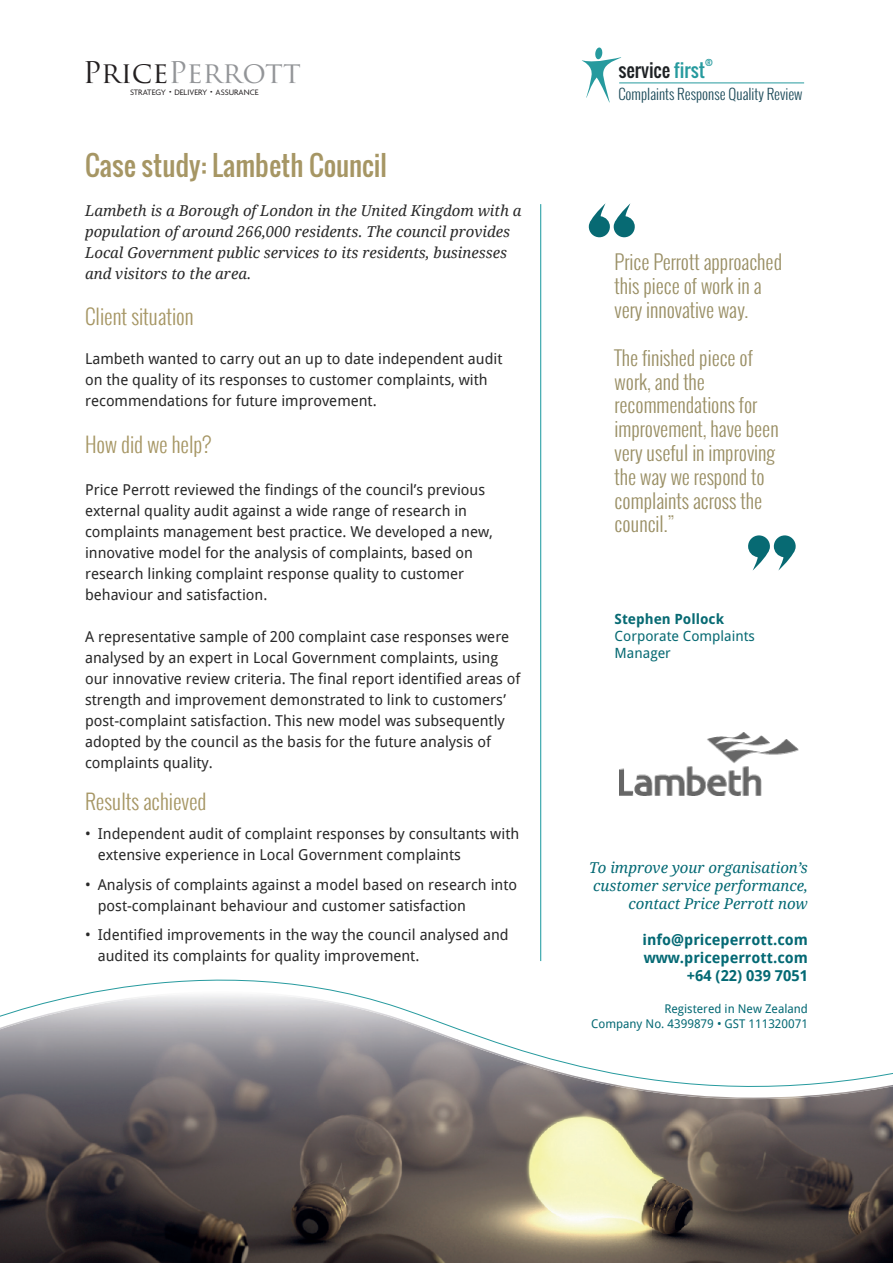
<style>
.page{position:relative;width:893px;height:1263px;background:#fff}
.page>*{position:absolute;margin:0;border:0;box-sizing:border-box;transform-origin:0 0}
.t1{font:29.1px "Trajan Pro";color:#939598}
.t2{font:27px "Oswald";color:#a69664}
.t3{font:300 21px "Oswald";color:#a69664}
.t4{font:300 19.8px/23.9px "Oswald";color:#9a8f65}
.t5{font:18.75px "Oswald";color:#1e2225}
.t6{font:15px/21px "Droid Sans";color:#292929}
.t7{font:italic 15px/21px "Droid Serif";color:#292929}
.t8{font:italic 15px/18px "Droid Serif";color:#046974;text-align:right}
.t9{font:700 15px/18px "Droid Sans";color:#046974;text-align:right}
.t10{font:300 14.55px "Oswald";color:#1c4a59}
.t11{font:14.25px/17px "Droid Sans";color:#076a73}
.t12{font:12px/14.4px "Droid Sans";color:#046974;text-align:right}
.t13{font:10.35px "Oswald";color:#269a9e}
.t14{font:8.55px "Agenda";color:#231f20}
.s1{color:#231f20}
.s2{font-family:"Koz Go Pr 6 N Regular 90 pv RKSJ H"}
.s3{color:#269a9e}
.s4{font-weight:700}
</style>
<div class="page">
<img style="left:31px;top:1121px;width:310px;height:113px">
<img style="left:341px;top:1121px;width:155px;height:113px">
<img style="left:496px;top:1121px;width:156px;height:113px">
<img style="left:860px;top:1121px;width:33px;height:142px">
<img style="left:652px;top:1121px;width:208px;height:113px">
<img style="left:0;top:1121px;width:31px;height:142px">
<img style="left:30px;top:1234px;width:830px;height:29px">
<svg style="left:0;top:937px;width:893px;height:184px"></svg>
<svg style="left:582px;top:47px;width:40px;height:56px"></svg>
<hr style="left:619px;top:83px;width:185px;height:1px;background:#269a9e">
<hr style="left:540px;top:204px;width:1px;height:757px;background:#16979e">
<img style="left:619px;top:732px;width:180px;height:63px">
<svg style="left:589px;top:203px;width:46px;height:34px"></svg>
<svg style="left:748px;top:535px;width:48px;height:35px"></svg>
<p class="t1" style="left:83px;top:54px;width:220px"><span class="s1">Price</span>Perrott</p>
<p class="t14" style="left:130px;top:87px;width:130px">STRATEGY <span class="s2">・</span> DELIVERY <span class="s2">・</span> ASSURANCE</p>
<p class="t2" style="left:85px;top:145px;width:303px">Case study: Lambeth Council</p>
<p class="t7" style="left:85px;top:200px;width:438px">Lambeth is a Borough of London in the United Kingdom with a population of around 266,000 residents. The council provides Local Government public services to its residents, businesses and visitors to the area.</p>
<p class="t3" style="left:85px;top:301px;width:110px">Client situation</p>
<p class="t6" style="left:85px;top:348px;width:419px">Lambeth wanted to carry out an up to date independent audit on the quality of its responses to customer complaints, with recommendations for future improvement.</p>
<p class="t3" style="left:85px;top:429px;width:128px">How did we help?</p>
<p class="t6" style="left:85px;top:479px;width:409px">Price Perrott reviewed the findings of the council’s previous external quality audit against a wide range of research in complaints management best practice. We developed a new, innovative model for the analysis of complaints, based on research linking complaint response quality to customer behaviour and satisfaction.</p>
<p class="t6" style="left:85px;top:626px;width:437px">A representative sample of 200 complaint case responses were analysed by an expert in Local Government complaints, using our innovative review criteria. The final report identified areas of strength and improvement demonstrated to link to customers’ post-complaint satisfaction. This new model was subsequently adopted by the council as the basis for the future analysis of complaints quality.</p>
<p class="t3" style="left:85px;top:786px;width:123px">Results achieved</p>
<p class="t6" style="left:98px;top:823px;width:423px;text-indent:-13px">• Independent audit of complaint responses by consultants with extensive experience in Local Government complaints</p>
<p class="t6" style="left:98px;top:874px;width:421px;text-indent:-13px">• Analysis of complaints against a model based on research into post-complainant behaviour and customer satisfaction</p>
<p class="t6" style="left:98px;top:924px;width:412px;text-indent:-13px">• Identified improvements in the way the council analysed and audited its complaints for quality improvement.</p>
<p class="t13" style="left:705px;top:53px;width:9px">®</p>
<p class="t10" style="left:618px;top:84px;width:186px">Complaints Response Quality Review</p>
<p class="t5" style="left:618px;top:56px;width:88px">service <span class="s3">first</span></p>
<p class="t4" style="left:615px;top:250px;width:169px">Price Perrott approached this piece of work in a very innovative way.</p>
<p class="t4" style="left:615px;top:345px;width:166px">The finished piece of work, and the recommendations for improvement, have been very useful in improving the way we respond to complaints across the council.”</p>
<p class="t11" style="left:615px;top:611px;width:142px"><span class="s4">Stephen Pollock<br></span>Corporate Complaints<br>Manager</p>
<p class="t8" style="left:589px;top:859px;width:220px">To improve your organisation’s customer service performance, contact Price Perrott now</p>
<p class="t9" style="left:642px;top:931px;width:167px">info@priceperrott.com www.priceperrott.com +64 (22) 039 7051</p>
<p class="t12" style="left:591px;top:1002px;width:218px">Registered in New Zealand<br>Company No. 4399879 • GST 111320071</p>
</div>
